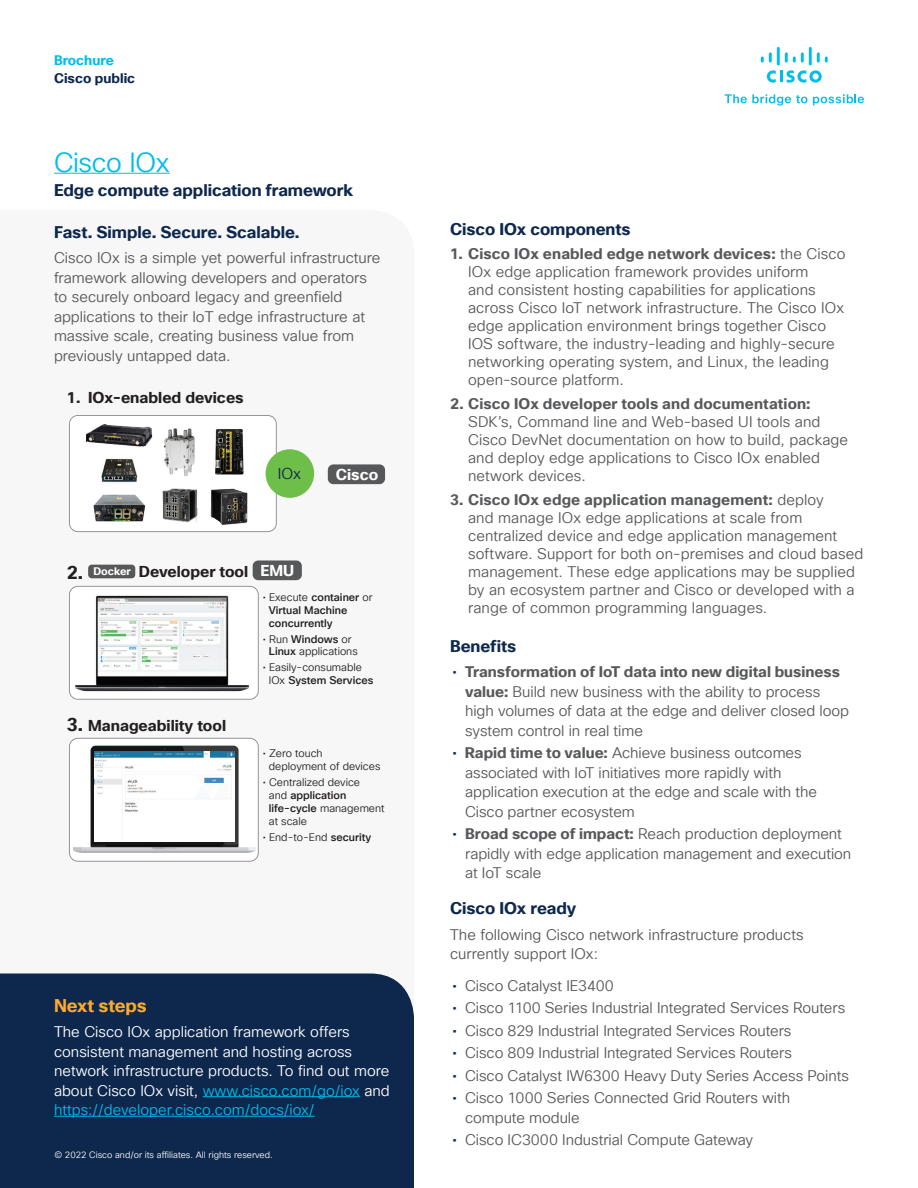
<style>
.page{position:relative;width:918px;height:1188px;background:#fff}
.page>*{position:absolute;margin:0;border:0;box-sizing:border-box;transform-origin:0 0}
.Subhead2_midnight_bl{font:27px "Cisco Sans TT Light";letter-spacing:-.015em;color:#00bceb}
.t1{font:700 18.45px "Cisco Sans TT";color:#231f20}
.Subhead3_Orange{font:700 18px "Cisco Sans TT";letter-spacing:-.005em;color:#fbab2c}
.Subhead3_Midnight_bl{font:700 16.5px "Cisco Sans TT";letter-spacing:-.005em;color:#0d274d}
.t2{font:700 15.45px "Cisco Sans TT";color:#231f20}
.t3{font:700 15.45px "Cisco Sans TT";color:#fff}
.t4{font:15.45px "Cisco Sans TT Light";color:#11274b}
.Body{font:15px/18px "Cisco Sans TT Light";color:#57585a}
.Body_White{font:15px/19.5px "Cisco Sans TT Light";color:#fff}
.t5{font:700 13.5px "Cisco Sans TT";color:#0d274d}
.t6{font:700 13.5px "Cisco Sans TT";color:#00bceb}
.t7{font:10.8px/12.9px "Cisco Sans TT Light";color:#231f20}
.t8{font:500 10.8px/12.9px "Cisco Sans TT";color:#231f20}
.t9{font:9px "Cisco Sans TT Light";color:#fff}
.s1{font-size:10.65px;color:#fff}
.s2{color:#fff}
.s3{font-family:"Cisco Sans TT Light";font-weight:400}
.s4{font-family:"Cisco Sans TT";font-weight:500}
.s5{color:#00bceb}
.s6{font-family:"Cisco Sans TT";font-weight:700}
.s7{font-family:"Cisco Sans TT";color:#0d274d}
</style>
<div class="page">
<svg style="left:725px;top:94px;width:82px;height:12px"></svg>
<svg style="left:813px;top:94px;width:51px;height:11px"></svg>
<svg style="left:767px;top:70px;width:55px;height:13px"></svg>
<svg style="left:761px;top:52px;width:11px;height:11px"></svg>
<hr style="left:777px;top:47px;width:3px;height:18px;background:#00bdeb">
<svg style="left:785px;top:52px;width:19px;height:11px"></svg>
<hr style="left:809px;top:47px;width:3px;height:18px;background:#00bdeb">
<svg style="left:817px;top:52px;width:11px;height:11px"></svg>
<div style="left:0;top:973px;width:414px;height:215px;background:#0d274d"></div>
<hr style="left:203px;top:1096px;width:157px;height:1px;background:#00bceb">
<hr style="left:54px;top:1116px;width:261px;height:1px;background:#00bceb">
<hr style="left:54px;top:173px;width:116px;height:1px;background:#00bceb">
<div style="left:69px;top:415px;width:208px;height:117px;border:1px solid #939598;border-radius:8px"></div>
<div style="left:69px;top:586px;width:190px;height:114px;border:1px solid #939598;border-radius:8px"></div>
<div style="left:69px;top:738px;width:190px;height:124px;border:1px solid #939598;border-radius:8px"></div>
<img style="left:162px;top:488px;width:36px;height:34px">
<img style="left:101px;top:459px;width:37px;height:24px">
<img style="left:93px;top:494px;width:53px;height:28px">
<img style="left:84px;top:415px;width:70px;height:44px">
<img style="left:215px;top:429px;width:29px;height:46px">
<img style="left:210px;top:488px;width:38px;height:37px">
<img style="left:163px;top:428px;width:32px;height:49px">
<div style="left:266px;top:449px;width:48px;height:49px;background:#6ebe4a;border-radius:50%"></div>
<img style="left:74px;top:746px;width:181px;height:106px">
<img style="left:95px;top:751px;width:139px;height:90px">
<div style="left:328px;top:464px;width:57px;height:20px;background:#57585a;border-radius:6px"></div>
<img style="left:75px;top:595px;width:174px;height:97px">
<div style="left:253px;top:560px;width:49px;height:20px;background:#57585a;border-radius:6px"></div>
<div style="left:88px;top:565px;width:47px;height:13px;background:#57585a;border-radius:4px"></div>
<p class="t6" style="left:54px;top:51px;width:61px">Brochure</p>
<p class="t5" style="left:54px;top:69px;width:83px">Cisco public</p>
<p class="Subhead2_midnight_bl" style="left:54px;top:145px;width:117px">Cisco IOx</p>
<p class="Subhead3_Midnight_bl" style="left:54px;top:179px;width:301px">Edge compute application framework</p>
<p class="Subhead3_Midnight_bl" style="left:54px;top:221px;width:247px">Fast. Simple. Secure. Scalable.</p>
<p class="Body" style="left:54px;top:249px;width:328px;line-height:19.5px">Cisco IOx is a simple yet powerful infrastructure framework allowing developers and operators to securely onboard legacy and greenfield applications to their IoT edge infrastructure at massive scale, creating business value from previously untapped data.</p>
<p class="t2" style="left:67px;top:388px;width:15px">1.</p>
<p class="t2" style="left:88px;top:388px;width:157px">IOx-enabled devices</p>
<p class="t4" style="left:278px;top:464px;width:25px">IOx</p>
<p class="t1" style="left:67px;top:560px;width:18px">2.</p>
<p class="t2" style="left:93px;top:561px;width:202px"><span class="s1">Docker</span> Developer tool <span class="s2">EMU</span></p>
<p class="t3" style="left:336px;top:464px;width:44px">Cisco</p>
<p class="t1" style="left:67px;top:712px;width:18px">3.</p>
<p class="t2" style="left:88px;top:715px;width:139px">Manageability tool</p>
<p class="t8" style="left:269px;top:591px;width:105px;text-indent:-6px"><span class="s3">• Execute</span> container <span class="s3">or<br></span>Virtual Machine concurrently</p>
<p class="t7" style="left:263px;top:633px;width:97px;text-align:center">• Run <span class="s4">Windows</span> or<br><span class="s4">Linux</span> applications</p>
<p class="t7" style="left:269px;top:662px;width:106px;text-indent:-6px">• Easily-consumable<br>IOx <span class="s4">System Services</span></p>
<p class="t7" style="left:269px;top:747px;width:113px;text-indent:-6px">• Zero touch deployment of devices</p>
<p class="t7" style="left:269px;top:776px;width:117px;text-indent:-6px">• Centralized device<br>and <span class="s4">application life-cycle</span> management at scale</p>
<p class="t7" style="left:263px;top:831px;width:110px">• End-to-End <span class="s4">security</span></p>
<p class="Subhead3_Orange" style="left:54px;top:994px;width:94px">Next steps</p>
<p class="Body_White" style="left:54px;top:1023px;width:337px">The Cisco IOx application framework offers consistent management and hosting across network infrastructure products. To find out more about Cisco IOx visit, <span class="s5">www.cisco.com/go/iox</span> and <span class="s5">https://developer.cisco.com/docs/iox/</span></p>
<p class="t9" style="left:54px;top:1149px;width:220px">© 2022 Cisco and/or its affiliates. All rights reserved.</p>
<p class="Subhead3_Midnight_bl" style="left:450px;top:218px;width:182px">Cisco IOx components</p>
<p class="Body" style="left:468px;top:245px;width:379px;text-indent:-18px"><span class="s6">1. Cisco IOx enabled edge network devices:</span> the Cisco IOx edge application framework provides uniform<br>and consistent hosting capabilities for applications across Cisco IoT network infrastructure. The Cisco IOx edge application environment brings together Cisco IOS software, the industry-leading and highly-secure networking operating system, and Linux, the leading open-source platform.</p>
<p class="Body" style="left:468px;top:395px;width:382px;text-indent:-18px"><span class="s6">2. Cisco IOx developer tools and documentation:<br></span>SDK’s, Command line and Web-based UI tools and Cisco DevNet documentation on how to build, package and deploy edge applications to Cisco IOx enabled network devices.</p>
<p class="Body" style="left:468px;top:491px;width:397px;text-indent:-18px"><span class="s6">3. Cisco IOx edge application management:</span> deploy<br>and manage IOx edge applications at scale from centralized device and edge application management software. Support for both on-premises and cloud based management. These edge applications may be supplied by an ecosystem partner and Cisco or developed with a range of common programming languages.</p>
<p class="Subhead3_Midnight_bl" style="left:450px;top:635px;width:68px">Benefits</p>
<p class="Body" style="left:465px;top:663px;width:386px;line-height:19.5px;text-indent:-13px"><span class="s7">•</span> <span class="s6">Transformation of IoT data into new digital business value:</span> Build new business with the ability to process high volumes of data at the edge and deliver closed loop system control in real time</p>
<p class="Body" style="left:465px;top:744px;width:354px;line-height:19.5px;text-indent:-13px"><span class="s7">•</span> <span class="s6">Rapid time to value:</span> Achieve business outcomes associated with IoT initiatives more rapidly with application execution at the edge and scale with the Cisco partner ecosystem</p>
<p class="Body" style="left:465px;top:825px;width:388px;line-height:19.5px;text-indent:-13px"><span class="s7">•</span> <span class="s6">Broad scope of impact:</span> Reach production deployment rapidly with edge application management and execution at IoT scale</p>
<p class="Subhead3_Midnight_bl" style="left:450px;top:897px;width:128px">Cisco IOx ready</p>
<p class="Body" style="left:450px;top:925px;width:355px;line-height:19.5px">The following Cisco network infrastructure products currently support IOx:</p>
<p class="Body" style="left:453px;top:977px;width:163px"><span class="s7">•</span> Cisco Catalyst IE3400</p>
<p class="Body" style="left:453px;top:999px;width:394px"><span class="s7">•</span> Cisco 1100 Series Industrial Integrated Services Routers</p>
<p class="Body" style="left:453px;top:1022px;width:341px"><span class="s7">•</span> Cisco 829 Industrial Integrated Services Routers</p>
<p class="Body" style="left:453px;top:1044px;width:341px"><span class="s7">•</span> Cisco 809 Industrial Integrated Services Routers</p>
<p class="Body" style="left:453px;top:1067px;width:398px"><span class="s7">•</span> Cisco Catalyst IW6300 Heavy Duty Series Access Points</p>
<p class="Body" style="left:465px;top:1089px;width:327px;line-height:19.5px;text-indent:-13px"><span class="s7">•</span> Cisco 1000 Series Connected Grid Routers with compute module</p>
<p class="Body" style="left:453px;top:1131px;width:302px"><span class="s7">•</span> Cisco IC3000 Industrial Compute Gateway</p>
</div>
